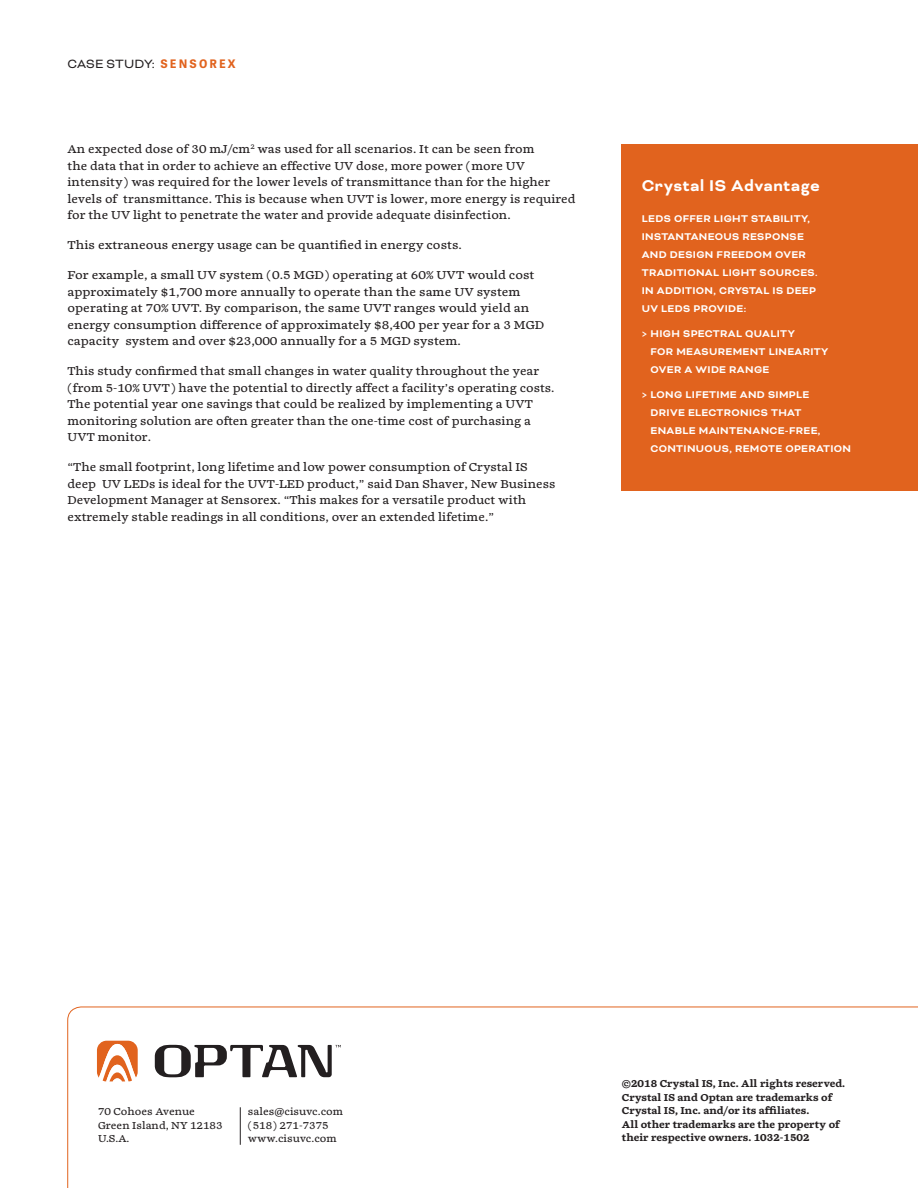
<style>
.page{position:relative;width:918px;height:1188px;background:#fff}
.page>*{position:absolute;margin:0;border:0;box-sizing:border-box;transform-origin:0 0}
.Text____Header{font:700 18px "Bicyclette";letter-spacing:.03em;color:#fff}
.t1{font:13.8px "Bicyclette";letter-spacing:.005em;color:#231f20}
.Text____Body{font:12px/16.5px "Chiavettieri";color:#231f20}
.Text____Header-2{font:700 11.25px/18px "Bicyclette";letter-spacing:.03em;color:#fff}
.t2{font:700 10.5px/13.5px "Chiavettieri";color:#231f20}
.t3{font:10.5px "Chiavettieri";color:#231f20}
.s1{font-family:"Tablet Gothic";font-weight:700;font-size:11.7px;color:#e1631e}
</style>
<div class="page">
<div style="left:621px;top:144px;width:297px;height:346px;background:#e1631e"></div>
<svg style="left:68px;top:1007px;width:850px;height:181px"></svg>
<svg style="left:97px;top:1041px;width:41px;height:40px"></svg>
<svg style="left:155px;top:1045px;width:186px;height:32px"></svg>
<hr style="left:240px;top:1107px;width:1px;height:38px;background:#231f20">
<p class="t1" style="left:68px;top:56px;width:170px">CASE STUDY: <span class="s1">SENSOREX</span></p>
<p class="Text____Body" style="left:68px;top:141px;width:509px">An expected dose of 30 mJ/cm<sup>2</sup> was used for all scenarios. It can be seen from<br>the data that in order to achieve an effective UV dose, more power (more UV intensity) was required for the lower levels of transmittance than for the higher levels of transmittance. This is because when UVT is lower, more energy is required for the UV light to penetrate the water and provide adequate disinfection.</p>
<p class="Text____Body" style="left:68px;top:237px;width:396px">This extraneous energy usage can be quantified in energy costs.</p>
<p class="Text____Body" style="left:68px;top:267px;width:478px">For example, a small UV system (0.5 MGD) operating at 60% UVT would cost approximately $1,700 more annually to operate than the same UV system operating at 70% UVT. By comparison, the same UVT ranges would yield an energy consumption difference of approximately $8,400 per year for a 3 MGD capacity system and over $23,000 annually for a 5 MGD system.</p>
<p class="Text____Body" style="left:68px;top:363px;width:489px">This study confirmed that small changes in water quality throughout the year (from 5-10% UVT) have the potential to directly affect a facility’s operating costs.<br>The potential year one savings that could be realized by implementing a UVT monitoring solution are often greater than the one-time cost of purchasing a UVT monitor.</p>
<p class="Text____Body" style="left:68px;top:459px;width:490px">“The small footprint, long lifetime and low power consumption of Crystal IS deep UV LEDs is ideal for the UVT-LED product,” said Dan Shaver, New Business Development Manager at Sensorex. “This makes for a versatile product with extremely stable readings in all conditions, over an extended lifetime.”</p>
<p class="Text____Header" style="left:642px;top:175px;width:180px">Crystal IS Advantage</p>
<p class="Text____Header-2" style="left:642px;top:210px;width:177px">LEDS OFFER LIGHT STABILITY,<br>INSTANTANEOUS RESPONSE<br>AND DESIGN FREEDOM OVER<br>TRADITIONAL LIGHT SOURCES.<br>IN ADDITION, CRYSTAL IS DEEP<br>UV LEDS PROVIDE:</p>
<p class="Text____Header-2" style="left:651px;top:325px;width:179px;text-indent:-9px">&gt; HIGH SPECTRAL QUALITY<br>FOR MEASUREMENT LINEARITY<br>OVER A WIDE RANGE</p>
<p class="Text____Header-2" style="left:651px;top:385px;width:202px;text-indent:-9px">&gt; LONG LIFETIME AND SIMPLE<br>DRIVE ELECTRONICS THAT<br>ENABLE MAINTENANCE-FREE,<br>CONTINUOUS, REMOTE OPERATION</p>
<p class="t3" style="left:98px;top:1105px;width:98px">70 Cohoes Avenue</p>
<p class="t3" style="left:98px;top:1118px;width:126px">Green Island, NY 12183</p>
<p class="t3" style="left:98px;top:1132px;width:33px">U.S.A.</p>
<p class="t3" style="left:248px;top:1105px;width:97px">sales@cisuvc.com</p>
<p class="t3" style="left:248px;top:1118px;width:82px">(518) 271-7375</p>
<p class="t3" style="left:248px;top:1132px;width:90px">www.cisuvc.com</p>
<p class="t2" style="left:622px;top:1077px;width:225px">©2018 Crystal IS, Inc. All rights reserved.<br>Crystal IS and Optan are trademarks of<br>Crystal IS, Inc. and/or its affiliates.</p>
<p class="t2" style="left:622px;top:1118px;width:220px">All other trademarks are the property of their respective owners. 1032-1502</p>
</div>
